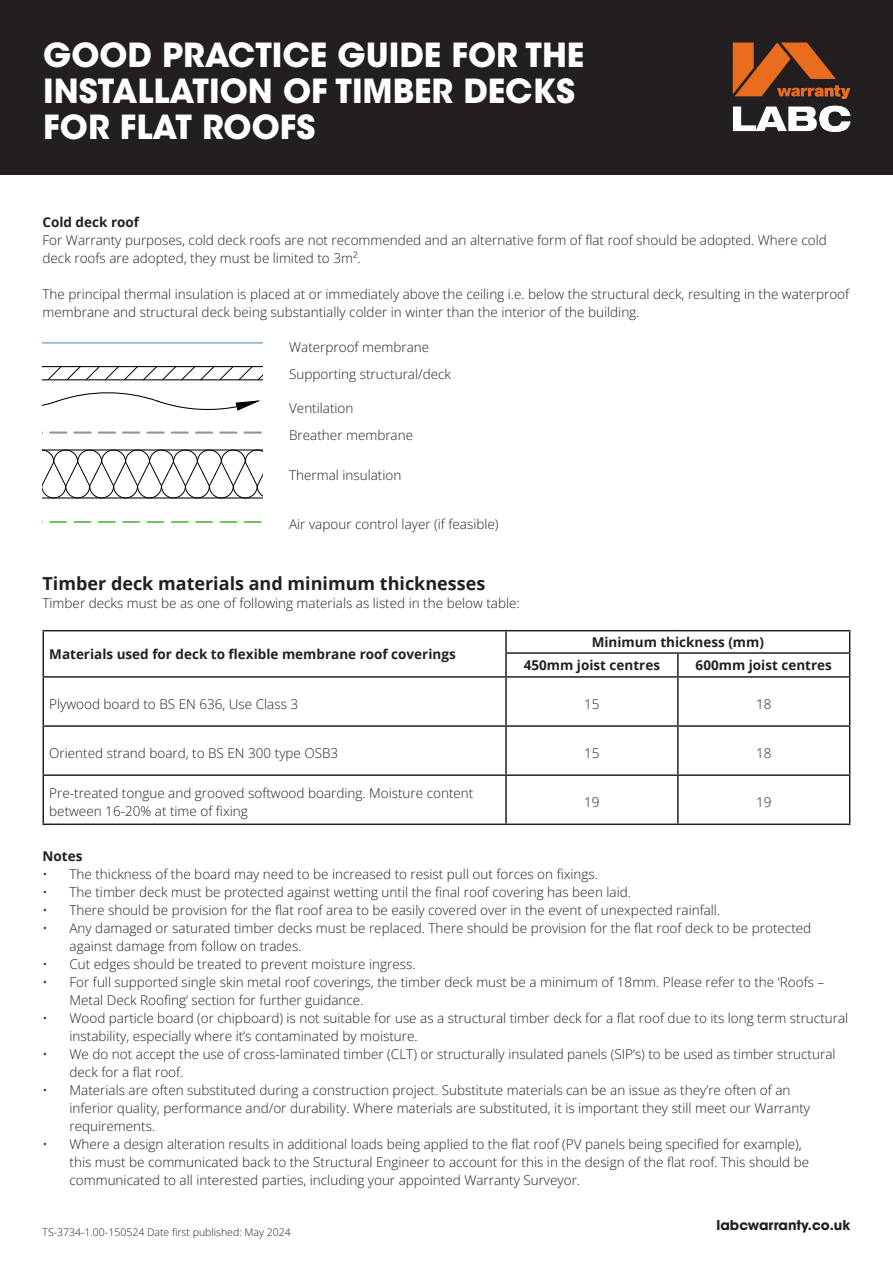
<style>
.page{position:relative;width:893px;height:1263px;background:#fff}
.page>*{position:absolute;margin:0;border:0;box-sizing:border-box;transform-origin:0 0}
.t1{font:700 33px/36px "ITC Avant Garde Std";color:#fff}
.Heading{font:700 18px "Open Sans";color:#231f20}
.Main_Body_Text{font:300 13.5px/18px "Open Sans";color:#231f20}
.Sub_Heading{font:700 13.5px "Open Sans";color:#231f20}
.t2{font:700 13.5px "ITC Avant Garde Pro";color:#231f20}
.t3{font:300 10.5px "Open Sans";color:#231f20}
</style>
<div class="page">
<div style="left:0;top:0;width:893px;height:174px;background:#231f20"></div>
<svg style="left:733px;top:106px;width:117px;height:26px"></svg>
<svg style="left:733px;top:43px;width:117px;height:56px"></svg>
<svg style="left:43px;top:367px;width:219px;height:12px"></svg>
<hr style="left:50px;top:431px;width:16px;height:3px;background:#939598">
<hr style="left:74px;top:431px;width:17px;height:3px;background:#939598">
<hr style="left:99px;top:431px;width:16px;height:3px;background:#939598">
<hr style="left:123px;top:431px;width:16px;height:3px;background:#939598">
<hr style="left:147px;top:431px;width:17px;height:3px;background:#939598">
<hr style="left:172px;top:431px;width:16px;height:3px;background:#939598">
<hr style="left:196px;top:431px;width:16px;height:3px;background:#939598">
<hr style="left:220px;top:431px;width:16px;height:3px;background:#939598">
<hr style="left:245px;top:431px;width:16px;height:3px;background:#939598">
<hr style="left:43px;top:366px;width:219px;height:1px;background:#000">
<hr style="left:43px;top:379px;width:219px;height:1px;background:#000">
<hr style="left:43px;top:342px;width:219px;height:2px;background:#7aafdf">
<hr style="left:43px;top:449px;width:219px;height:1px;background:#000">
<svg style="left:43px;top:450px;width:219px;height:48px"></svg>
<svg style="left:50px;top:521px;width:16px;height:2px"></svg>
<svg style="left:74px;top:521px;width:17px;height:2px"></svg>
<svg style="left:99px;top:521px;width:16px;height:2px"></svg>
<svg style="left:123px;top:521px;width:16px;height:2px"></svg>
<svg style="left:147px;top:521px;width:17px;height:2px"></svg>
<svg style="left:172px;top:521px;width:16px;height:2px"></svg>
<svg style="left:196px;top:521px;width:16px;height:2px"></svg>
<svg style="left:220px;top:521px;width:16px;height:2px"></svg>
<svg style="left:245px;top:521px;width:16px;height:2px"></svg>
<svg style="left:43px;top:392px;width:216px;height:19px"></svg>
<hr style="left:43px;top:630px;width:463px;height:1px;background:#231f20">
<hr style="left:506px;top:630px;width:172px;height:1px;background:#231f20">
<hr style="left:505px;top:631px;width:2px;height:21px;background:#231f20">
<hr style="left:678px;top:630px;width:172px;height:1px;background:#231f20">
<svg style="left:43px;top:631px;width:1px;height:45px"></svg>
<hr style="left:505px;top:652px;width:173px;height:2px;background:#231f20">
<hr style="left:505px;top:654px;width:2px;height:22px;background:#231f20">
<hr style="left:678px;top:652px;width:172px;height:2px;background:#231f20">
<hr style="left:677px;top:654px;width:2px;height:22px;background:#231f20">
<svg style="left:849px;top:631px;width:1px;height:45px"></svg>
<hr style="left:43px;top:676px;width:463px;height:2px;background:#231f20">
<hr style="left:43px;top:678px;width:1px;height:47px;background:#231f20">
<hr style="left:506px;top:676px;width:172px;height:2px;background:#231f20">
<hr style="left:505px;top:678px;width:2px;height:47px;background:#231f20">
<hr style="left:678px;top:676px;width:172px;height:2px;background:#231f20">
<hr style="left:677px;top:678px;width:2px;height:47px;background:#231f20">
<hr style="left:849px;top:678px;width:1px;height:47px;background:#231f20">
<hr style="left:43px;top:725px;width:463px;height:2px;background:#231f20">
<hr style="left:43px;top:727px;width:1px;height:47px;background:#231f20">
<hr style="left:506px;top:725px;width:172px;height:2px;background:#231f20">
<hr style="left:505px;top:727px;width:2px;height:47px;background:#231f20">
<hr style="left:678px;top:725px;width:172px;height:2px;background:#231f20">
<hr style="left:677px;top:727px;width:2px;height:47px;background:#231f20">
<hr style="left:849px;top:727px;width:1px;height:47px;background:#231f20">
<hr style="left:43px;top:774px;width:463px;height:2px;background:#231f20">
<hr style="left:43px;top:776px;width:1px;height:47px;background:#231f20">
<hr style="left:506px;top:774px;width:172px;height:2px;background:#231f20">
<hr style="left:505px;top:776px;width:2px;height:47px;background:#231f20">
<hr style="left:678px;top:774px;width:172px;height:2px;background:#231f20">
<hr style="left:677px;top:776px;width:2px;height:47px;background:#231f20">
<hr style="left:849px;top:776px;width:1px;height:47px;background:#231f20">
<hr style="left:43px;top:823px;width:463px;height:2px;background:#231f20">
<hr style="left:506px;top:823px;width:172px;height:2px;background:#231f20">
<hr style="left:678px;top:823px;width:172px;height:2px;background:#231f20">
<h1 class="t1" style="left:43px;top:37px;width:543px">GOOD PRACTICE GUIDE FOR THE<br>INSTALLATION OF TIMBER DECKS<br>FOR FLAT ROOFS</h1>
<p class="Sub_Heading" style="left:43px;top:213px;width:98px">Cold deck roof</p>
<p class="Main_Body_Text" style="left:43px;top:231px;width:786px">For Warranty purposes, cold deck roofs are not recommended and an alternative form of flat roof should be adopted. Where cold deck roofs are adopted, they must be limited to 3m².</p>
<p class="Main_Body_Text" style="left:43px;top:285px;width:808px">The principal thermal insulation is placed at or immediately above the ceiling i.e. below the structural deck, resulting in the waterproof membrane and structural deck being substantially colder in winter than the interior of the building.</p>
<p class="Main_Body_Text" style="left:289px;top:337px;width:142px">Waterproof membrane</p>
<p class="Main_Body_Text" style="left:289px;top:365px;width:163px">Supporting structural/deck</p>
<p class="Main_Body_Text" style="left:289px;top:398px;width:66px">Ventilation</p>
<p class="Main_Body_Text" style="left:289px;top:425px;width:125px">Breather membrane</p>
<p class="Main_Body_Text" style="left:289px;top:466px;width:114px">Thermal insulation</p>
<p class="Main_Body_Text" style="left:289px;top:515px;width:211px">Air vapour control layer (if feasible)</p>
<p class="Heading" style="left:43px;top:570px;width:444px">Timber deck materials and minimum thicknesses</p>
<p class="Main_Body_Text" style="left:43px;top:593px;width:479px">Timber decks must be as one of following materials as listed in the below table:</p>
<p class="Sub_Heading" style="left:49px;top:644px;width:408px">Materials used for deck to flexible membrane roof coverings</p>
<p class="Sub_Heading" style="left:592px;top:633px;width:174px">Minimum thickness (mm)</p>
<p class="Sub_Heading" style="left:524px;top:656px;width:138px">450mm joist centres</p>
<p class="Sub_Heading" style="left:696px;top:656px;width:138px">600mm joist centres</p>
<p class="Main_Body_Text" style="left:49px;top:694px;width:250px">Plywood board to BS EN 636, Use Class 3</p>
<p class="Main_Body_Text" style="left:584px;top:694px;width:17px">15</p>
<p class="Main_Body_Text" style="left:756px;top:694px;width:17px">18</p>
<p class="Main_Body_Text" style="left:49px;top:743px;width:291px">Oriented strand board, to BS EN 300 type OSB3</p>
<p class="Main_Body_Text" style="left:584px;top:743px;width:17px">15</p>
<p class="Main_Body_Text" style="left:756px;top:743px;width:17px">18</p>
<p class="Main_Body_Text" style="left:49px;top:784px;width:426px">Pre-treated tongue and grooved softwood boarding. Moisture content between 16-20% at time of fixing</p>
<p class="Main_Body_Text" style="left:584px;top:793px;width:17px">19</p>
<p class="Main_Body_Text" style="left:756px;top:793px;width:17px">19</p>
<p class="Sub_Heading" style="left:43px;top:847px;width:41px">Notes</p>
<p class="Main_Body_Text" style="left:43px;top:865px;width:557px">• The thickness of the board may need to be increased to resist pull out forces on fixings.</p>
<p class="Main_Body_Text" style="left:43px;top:883px;width:590px">• The timber deck must be protected against wetting until the final roof covering has been laid.</p>
<p class="Main_Body_Text" style="left:43px;top:901px;width:679px">• There should be provision for the flat roof area to be easily covered over in the event of unexpected rainfall.</p>
<p class="Main_Body_Text" style="left:70px;top:919px;width:743px;text-indent:-27px">• Any damaged or saturated timber decks must be replaced. There should be provision for the flat roof deck to be protected against damage from follow on trades.</p>
<p class="Main_Body_Text" style="left:43px;top:955px;width:375px">• Cut edges should be treated to prevent moisture ingress.</p>
<p class="Main_Body_Text" style="left:70px;top:973px;width:756px;text-indent:-27px">• For full supported single skin metal roof coverings, the timber deck must be a minimum of 18mm. Please refer to the ‘Roofs –<br>Metal Deck Roofing’ section for further guidance.</p>
<p class="Main_Body_Text" style="left:70px;top:1009px;width:780px;text-indent:-27px">• Wood particle board (or chipboard) is not suitable for use as a structural timber deck for a flat roof due to its long term structural instability, especially where it’s contaminated by moisture.</p>
<p class="Main_Body_Text" style="left:70px;top:1045px;width:767px;text-indent:-27px">• We do not accept the use of cross-laminated timber (CLT) or structurally insulated panels (SIP’s) to be used as timber structural deck for a flat roof.</p>
<p class="Main_Body_Text" style="left:70px;top:1081px;width:742px;text-indent:-27px">• Materials are often substituted during a construction project. Substitute materials can be an issue as they’re often of an inferior quality, performance and/or durability. Where materials are substituted, it is important they still meet our Warranty requirements.</p>
<p class="Main_Body_Text" style="left:70px;top:1135px;width:741px;text-indent:-27px">• Where a design alteration results in additional loads being applied to the flat roof (PV panels being specified for example), this must be communicated back to the Structural Engineer to account for this in the design of the flat roof. This should be communicated to all interested parties, including your appointed Warranty Surveyor.</p>
<p class="t3" style="left:43px;top:1225px;width:250px">TS-3734-1.00-150524 Date first published: May 2024</p>
<p class="t2" style="left:716px;top:1216px;width:135px">labcwarranty.co.uk</p>
</div>
